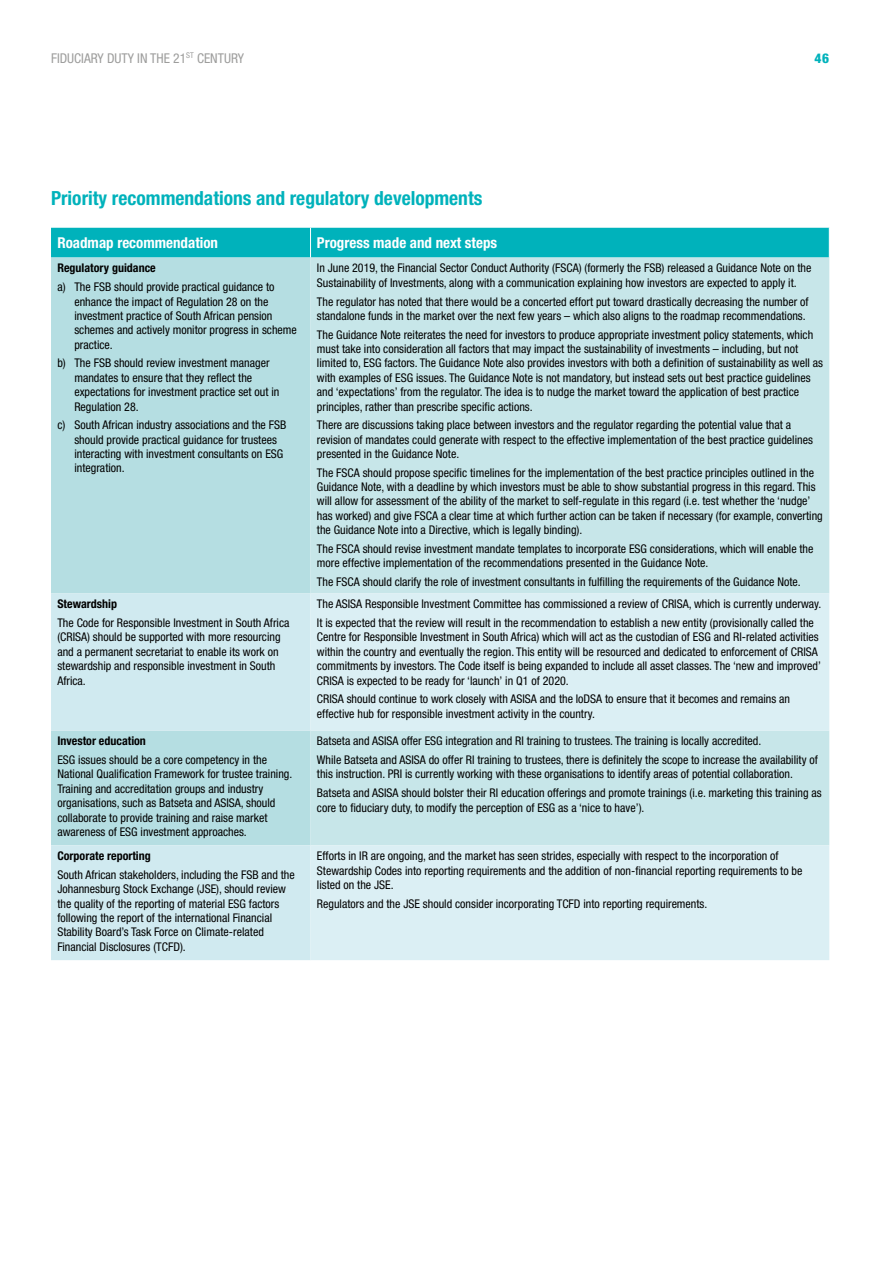
<style>
.page{position:relative;width:893px;height:1263px;background:#fff}
.page>*{position:absolute;margin:0;border:0;box-sizing:border-box;transform-origin:0 0}
.t1{font:700 condensed 19.5px "Helvetica Neue LT Pro";color:#00b2bb}
.t2{font:700 condensed 15px "Helvetica Neue LT Pro";color:#fff}
.t3{font:condensed 13.5px "Helvetica Neue LT Std";color:#9d9d9c}
.t4{font:800 condensed 13.5px "Helvetica Neue LT Pro";color:#00b2bb}
.t5{font:condensed 12px/14.4px "Helvetica Neue LT Std";color:#000}
.t6{font:700 condensed 12px "Helvetica Neue LT Pro";color:#000}
</style>
<div class="page">
<div style="left:51px;top:257px;width:260px;height:336px;background:#b5dee2"></div>
<div style="left:311px;top:257px;width:518px;height:336px;background:#c7e6e9"></div>
<svg style="left:51px;top:593px;width:260px;height:367px;background:#c7e6eb"></svg>
<svg style="left:311px;top:593px;width:518px;height:367px;background:#d4ecf0"></svg>
<div style="left:51px;top:228px;width:779px;height:29px;background:#00b2bb"></div>
<p class="t3" style="left:51px;top:50px;width:195px">FIDUCIARY DUTY IN THE 21<sup>ST</sup> CENTURY</p>
<p class="t4" style="left:814px;top:50px;width:16px">46</p>
<h1 class="t1" style="left:51px;top:187px;width:433px">Priority recommendations and regulatory developments</h1>
<p class="t2" style="left:57px;top:234px;width:162px">Roadmap recommendation</p>
<p class="t2" style="left:317px;top:234px;width:182px">Progress made and next steps</p>
<p class="t6" style="left:57px;top:261px;width:100px">Regulatory guidance</p>
<p class="t5" style="left:74px;top:280px;width:224px;text-indent:-17px">a) The FSB should provide practical guidance to enhance the impact of Regulation 28 on the investment practice of South African pension schemes and actively monitor progress in scheme practice.</p>
<p class="t5" style="left:74px;top:356px;width:207px;text-indent:-17px">b) The FSB should review investment manager mandates to ensure that they reflect the expectations for investment practice set out in Regulation 28.</p>
<p class="t5" style="left:74px;top:418px;width:213px;text-indent:-17px">c) South African industry associations and the FSB should provide practical guidance for trustees interacting with investment consultants on ESG integration.</p>
<p class="t5" style="left:317px;top:261px;width:496px">In June 2019, the Financial Sector Conduct Authority (FSCA) (formerly the FSB) released a Guidance Note on the<br>Sustainability of Investments, along with a communication explaining how investors are expected to apply it.</p>
<p class="t5" style="left:317px;top:294px;width:493px">The regulator has noted that there would be a concerted effort put toward drastically decreasing the number of standalone funds in the market over the next few years – which also aligns to the roadmap recommendations.</p>
<p class="t5" style="left:317px;top:327px;width:508px">The Guidance Note reiterates the need for investors to produce appropriate investment policy statements, which must take into consideration all factors that may impact the sustainability of investments – including, but not limited to, ESG factors. The Guidance Note also provides investors with both a definition of sustainability as well as with examples of ESG issues. The Guidance Note is not mandatory, but instead sets out best practice guidelines and ‘expectations’ from the regulator. The idea is to nudge the market toward the application of best practice principles, rather than prescribe specific actions.</p>
<p class="t5" style="left:317px;top:418px;width:497px">There are discussions taking place between investors and the regulator regarding the potential value that a revision of mandates could generate with respect to the effective implementation of the best practice guidelines presented in the Guidance Note.</p>
<p class="t5" style="left:317px;top:465px;width:507px">The FSCA should propose specific timelines for the implementation of the best practice principles outlined in the Guidance Note, with a deadline by which investors must be able to show substantial progress in this regard. This will allow for assessment of the ability of the market to self-regulate in this regard (i.e. test whether the ‘nudge’ has worked) and give FSCA a clear time at which further action can be taken if necessary (for example, converting the Guidance Note into a Directive, which is legally binding).</p>
<p class="t5" style="left:317px;top:541px;width:498px">The FSCA should revise investment mandate templates to incorporate ESG considerations, which will enable the more effective implementation of the recommendations presented in the Guidance Note.</p>
<p class="t5" style="left:317px;top:574px;width:485px">The FSCA should clarify the role of investment consultants in fulfilling the requirements of the Guidance Note.</p>
<p class="t6" style="left:57px;top:597px;width:61px">Stewardship</p>
<p class="t5" style="left:57px;top:615px;width:234px">The Code for Responsible Investment in South Africa (CRISA) should be supported with more resourcing and a permanent secretariat to enable its work on stewardship and responsible investment in South Africa.</p>
<p class="t6" style="left:57px;top:734px;width:90px">Investor education</p>
<p class="t5" style="left:57px;top:752px;width:236px">ESG issues should be a core competency in the National Qualification Framework for trustee training.<br>Training and accreditation groups and industry organisations, such as Batseta and ASISA, should collaborate to provide training and raise market awareness of ESG investment approaches.</p>
<p class="t6" style="left:57px;top:849px;width:95px">Corporate reporting</p>
<p class="t5" style="left:57px;top:867px;width:239px">South African stakeholders, including the FSB and the Johannesburg Stock Exchange (JSE), should review the quality of the reporting of material ESG factors following the report of the international Financial Stability Board’s Task Force on Climate-related Financial Disclosures (TCFD).</p>
<p class="t5" style="left:317px;top:595px;width:506px;line-height:18.6px">The ASISA Responsible Investment Committee has commissioned a review of CRISA, which is currently underway.<br>It is expected that the review will result in the recommendation to establish a new entity (provisionally called the</p>
<p class="t5" style="left:317px;top:630px;width:505px">Centre for Responsible Investment in South Africa) which will act as the custodian of ESG and RI-related activities within the country and eventually the region. This entity will be resourced and dedicated to enforcement of CRISA commitments by investors. The Code itself is being expanded to include all asset classes. The ‘new and improved’ CRISA is expected to be ready for ‘launch’ in Q1 of 2020.</p>
<p class="t5" style="left:317px;top:692px;width:475px">CRISA should continue to work closely with ASISA and the IoDSA to ensure that it becomes and remains an effective hub for responsible investment activity in the country.</p>
<p class="t5" style="left:317px;top:732px;width:502px;line-height:18.6px">Batseta and ASISA offer ESG integration and RI training to trustees. The training is locally accredited.<br>While Batseta and ASISA do offer RI training to trustees, there is definitely the scope to increase the availability of</p>
<p class="t5" style="left:317px;top:765px;width:506px;line-height:18.6px">this instruction. PRI is currently working with these organisations to identify areas of potential collaboration.<br>Batseta and ASISA should bolster their RI education offerings and promote trainings (i.e. marketing this training as</p>
<p class="t5" style="left:317px;top:800px;width:329px">core to fiduciary duty, to modify the perception of ESG as a ‘nice to have’).</p>
<p class="t5" style="left:317px;top:849px;width:487px">Efforts in IR are ongoing, and the market has seen strides, especially with respect to the incorporation of<br>Stewardship Codes into reporting requirements and the addition of non-financial reporting requirements to be listed on the JSE.</p>
<p class="t5" style="left:317px;top:896px;width:392px">Regulators and the JSE should consider incorporating TCFD into reporting requirements.</p>
</div>
